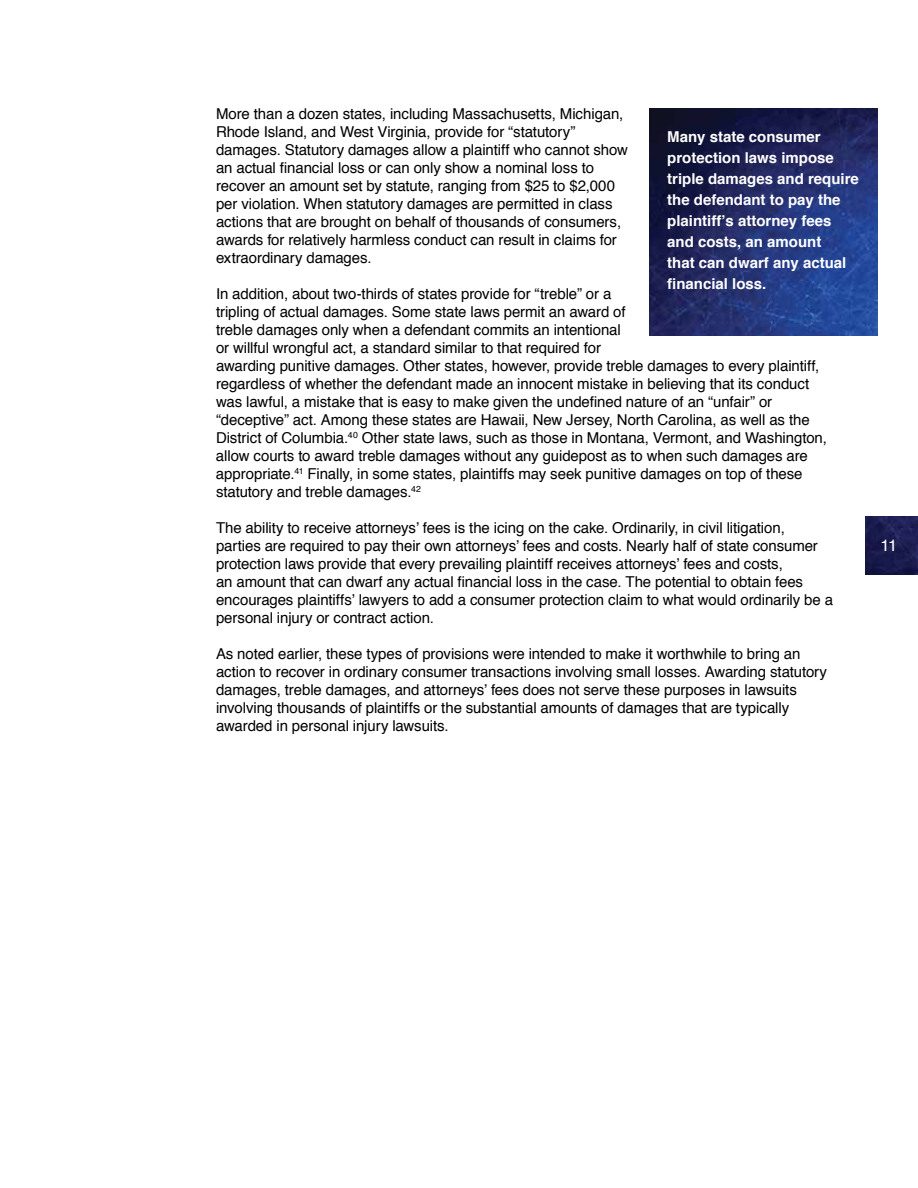
<style>
.page{position:relative;width:918px;height:1188px;background:#fff}
.page>*{position:absolute;margin:0;border:0;box-sizing:border-box;transform-origin:0 0}
.t1{font:16.5px "Helvetica";color:#fff}
.t2{font:15px/18px "Helvetica";letter-spacing:-.005em;color:#000}
.t3{font:700 15px/21px "Helvetica";color:#fff}
</style>
<div class="page">
<img style="left:865px;top:517px;width:53px;height:58px">
<img style="left:649px;top:108px;width:229px;height:227px">
<p class="t2" style="left:216px;top:105px;width:414px">More than a dozen states, including Massachusetts, Michigan, Rhode Island, and West Virginia, provide for “statutory” damages. Statutory damages allow a plaintiff who cannot show an actual financial loss or can only show a nominal loss to recover an amount set by statute, ranging from $25 to $2,000 per violation. When statutory damages are permitted in class actions that are brought on behalf of thousands of consumers, awards for relatively harmless conduct can result in claims for extraordinary damages.</p>
<p class="t2" style="left:216px;top:285px;width:612px">In addition, about two-thirds of states provide for “treble” or a<br>tripling of actual damages. Some state laws permit an award of<br>treble damages only when a defendant commits an intentional<br>or willful wrongful act, a standard similar to that required for<br>awarding punitive damages. Other states, however, provide treble damages to every plaintiff, regardless of whether the defendant made an innocent mistake in believing that its conduct was lawful, a mistake that is easy to make given the undefined nature of an “unfair” or “deceptive” act. Among these states are Hawaii, New Jersey, North Carolina, as well as the District of Columbia.<sup>40</sup> Other state laws, such as those in Montana, Vermont, and Washington, allow courts to award treble damages without any guidepost as to when such damages are appropriate.<sup>41</sup> Finally, in some states, plaintiffs may seek punitive damages on top of these statutory and treble damages.<sup>42</sup></p>
<p class="t2" style="left:216px;top:519px;width:619px">The ability to receive attorneys’ fees is the icing on the cake. Ordinarily, in civil litigation, parties are required to pay their own attorneys’ fees and costs. Nearly half of state consumer protection laws provide that every prevailing plaintiff receives attorneys’ fees and costs,<br>an amount that can dwarf any actual financial loss in the case. The potential to obtain fees encourages plaintiffs’ lawyers to add a consumer protection claim to what would ordinarily be a personal injury or contract action.</p>
<p class="t2" style="left:216px;top:645px;width:613px">As noted earlier, these types of provisions were intended to make it worthwhile to bring an action to recover in ordinary consumer transactions involving small losses. Awarding statutory damages, treble damages, and attorneys’ fees does not serve these purposes in lawsuits involving thousands of plaintiffs or the substantial amounts of damages that are typically awarded in personal injury lawsuits.</p>
<p class="t3" style="left:667px;top:126px;width:193px">Many state consumer protection laws impose triple damages and require the defendant to pay the plaintiff’s attorney fees and costs, an amount<br>that can dwarf any actual financial loss.</p>
<p class="t1" style="left:880px;top:533px;width:19px">11</p>
</div>
